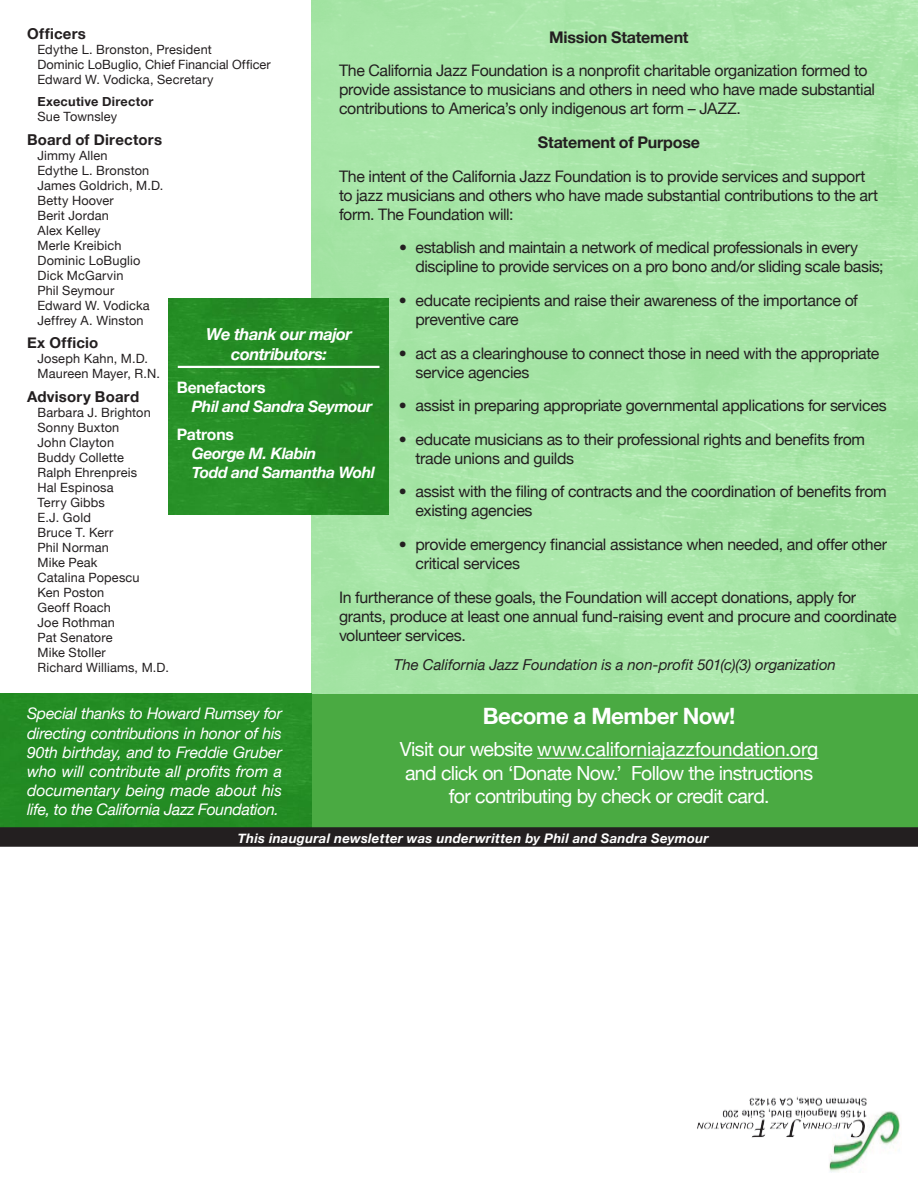
<style>
.page{position:relative;width:918px;height:1188px;background:#fff}
.page>*{position:absolute;margin:0;border:0;box-sizing:border-box;transform-origin:0 0}
.t1{font:700 22.5px "Helvetica Neue";letter-spacing:-.025em;color:#fff}
.t2{font:19.5px/23.4px "Helvetica Neue";letter-spacing:-.03em;color:#fff;text-align:center}
.t3{font:italic 700 16.5px/19.8px "Helvetica Neue";letter-spacing:-.03em;color:#fff;text-align:center}
.t4{font:700 16.05px "Helvetica Neue";letter-spacing:-.015em;color:#231f20}
.t5{font:15.9px/19px "Helvetica Neue";letter-spacing:-.02em;color:#231f20}
.t6{font:italic 15.9px/19px "Helvetica Neue";letter-spacing:-.015em;color:#fff;text-align:justify}
.t7{font:italic 700 15.75px/18.9px "Helvetica Neue";letter-spacing:-.03em;color:#fff}
.t8{font:700 15.75px "Helvetica Neue";letter-spacing:-.015em;color:#fff}
.t9{font:italic 15px "Helvetica Neue";color:#231f20}
.t10{font:700 15px "Helvetica Neue";letter-spacing:.015em;color:#231f20}
.t11{font:italic 700 13.2px "Helvetica Neue";letter-spacing:.02em;color:#fff}
.t12{font:12.75px/15px "Helvetica Neue";letter-spacing:.015em;color:#231f20}
.t13{font:700 12.75px "Helvetica Neue";letter-spacing:.025em;color:#231f20}
</style>
<div class="page">
<img style="left:312px;top:0;width:606px;height:694px">
<div style="left:312px;top:694px;width:606px;height:148px;background:#4aaa42"></div>
<div style="left:0;top:694px;width:312px;height:133px;background:#248d24"></div>
<div style="left:0;top:827px;width:918px;height:20px;background:#231f20"></div>
<img style="left:829px;top:1111px;width:71px;height:62px">
<img style="left:722px;top:1096px;width:149px;height:30px">
<img style="left:697px;top:1115px;width:169px;height:25px">
<hr style="left:537px;top:758px;width:282px;height:1px;background:#fff">
<img style="left:168px;top:299px;width:220px;height:215px">
<hr style="left:178px;top:366px;width:202px;height:2px;background:#fff">
<p class="t10" style="left:27px;top:24px;width:60px">Officers</p>
<p class="t12" style="left:37px;top:41px;width:235px">Edythe L. Bronston, President<br>Dominic LoBuglio, Chief Financial Officer<br>Edward W. Vodicka, Secretary</p>
<p class="t13" style="left:38px;top:94px;width:118px">Executive Director</p>
<p class="t12" style="left:38px;top:109px;width:81px">Sue Townsley</p>
<p class="t10" style="left:27px;top:130px;width:137px">Board of Directors</p>
<p class="t12" style="left:38px;top:148px;width:127px">Jimmy Allen<br>Edythe L. Bronston<br>James Goldrich, M.D.<br>Betty Hoover<br>Berit Jordan<br>Alex Kelley<br>Merle Kreibich<br>Dominic LoBuglio<br>Dick McGarvin<br>Phil Seymour<br>Edward W. Vodicka<br>Jeffrey A. Winston</p>
<p class="t10" style="left:27px;top:334px;width:73px">Ex Officio</p>
<p class="t12" style="left:38px;top:351px;width:124px">Joseph Kahn, M.D.<br>Maureen Mayer, R.N.</p>
<p class="t10" style="left:27px;top:387px;width:114px">Advisory Board</p>
<p class="t12" style="left:38px;top:405px;width:133px">Barbara J. Brighton<br>Sonny Buxton<br>John Clayton<br>Buddy Collette<br>Ralph Ehrenpreis<br>Hal Espinosa<br>Terry Gibbs<br>E.J. Gold<br>Bruce T. Kerr<br>Phil Norman<br>Mike Peak<br>Catalina Popescu<br>Ken Poston<br>Geoff Roach<br>Joe Rothman<br>Pat Senatore<br>Mike Stoller<br>Richard Williams, M.D.</p>
<p class="t4" style="left:549px;top:27px;width:141px">Mission Statement</p>
<p class="t5" style="left:339px;top:61px;width:538px">The California Jazz Foundation is a nonprofit charitable organization formed to provide assistance to musicians and others in need who have made substantial contributions to America’s only indigenous art form – JAZZ.</p>
<p class="t4" style="left:538px;top:132px;width:164px">Statement of Purpose</p>
<p class="t5" style="left:339px;top:166px;width:541px">The intent of the California Jazz Foundation is to provide services and support to jazz musicians and others who have made substantial contributions to the art form. The Foundation will:</p>
<p class="t5" style="left:416px;top:238px;width:470px;text-indent:-16px">• establish and maintain a network of medical professionals in every discipline to provide services on a pro bono and/or sliding scale basis;</p>
<p class="t5" style="left:416px;top:291px;width:444px;text-indent:-17px">• educate recipients and raise their awareness of the importance of preventive care</p>
<p class="t5" style="left:416px;top:343px;width:465px;text-indent:-17px">• act as a clearinghouse to connect those in need with the appropriate service agencies</p>
<p class="t5" style="left:399px;top:396px;width:489px">• assist in preparing appropriate governmental applications for services</p>
<p class="t5" style="left:416px;top:429px;width:451px;text-indent:-17px">• educate musicians as to their professional rights and benefits from trade unions and guilds</p>
<p class="t5" style="left:416px;top:482px;width:473px;text-indent:-17px">• assist with the filing of contracts and the coordination of benefits from existing agencies</p>
<p class="t5" style="left:416px;top:535px;width:473px;text-indent:-17px">• provide emergency financial assistance when needed, and offer other critical services</p>
<p class="t5" style="left:339px;top:587px;width:559px">In furtherance of these goals, the Foundation will accept donations, apply for grants, produce at least one annual fund-raising event and procure and coordinate volunteer services.</p>
<p class="t9" style="left:394px;top:656px;width:444px">The California Jazz Foundation is a non-profit 501(c)(3) organization</p>
<p class="t3" style="left:206px;top:324px;width:147px">We thank our major contributors:</p>
<p class="t8" style="left:177px;top:378px;width:90px">Benefactors</p>
<p class="t7" style="left:192px;top:397px;width:182px">Phil and Sandra Seymour</p>
<p class="t8" style="left:177px;top:425px;width:58px">Patrons</p>
<p class="t7" style="left:192px;top:444px;width:185px">George M. Klabin<br>Todd and Samantha Wohl</p>
<p class="t6" style="left:27px;top:704px;width:257px">Special thanks to Howard Rumsey for directing contributions in honor of his 90th birthday, and to Freddie Gruber who will contribute all profits from a documentary being made about his life, to the Cali-fornia Jazz Foundation.</p>
<h1 class="t1" style="left:483px;top:702px;width:254px">Become a Member Now!</h1>
<p class="t2" style="left:400px;top:737px;width:420px">Visit our website www.californiajazzfoundation.org and click on ‘Donate Now.’ Follow the instructions for contributing by check or credit card.</p>
<p class="t11" style="left:238px;top:830px;width:472px">This inaugural newsletter was underwritten by Phil and Sandra Seymour</p>
</div>
